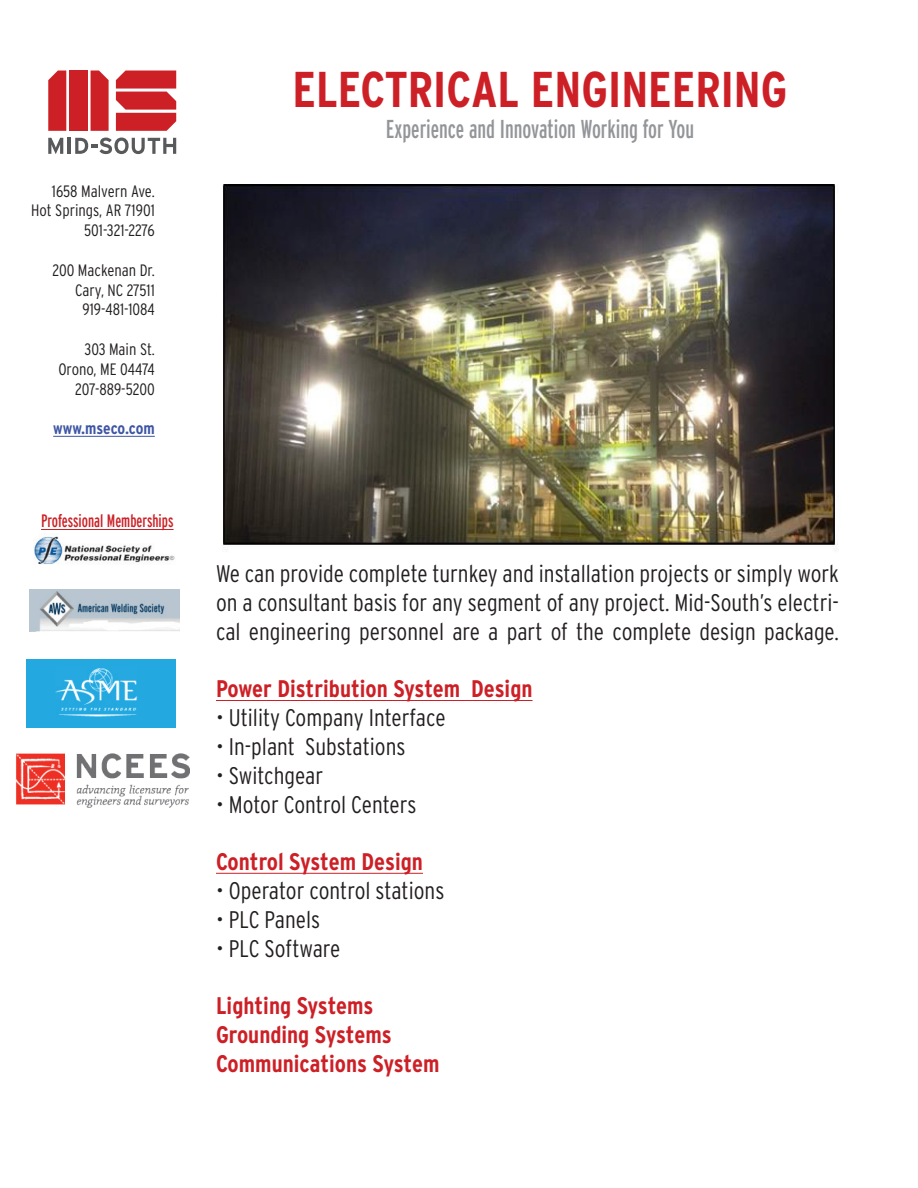
<style>
.page{position:relative;width:918px;height:1188px;background:#fff}
.page>*{position:absolute;margin:0;border:0;box-sizing:border-box;transform-origin:0 0}
.t1{font:700 condensed 50.25px "Interstate";color:#cd2026}
.t2{font:extra-condensed 25.95px "Interstate";color:#939598}
.t3{font:300 condensed 24px/28.8px "Interstate";color:#231f20;text-align:justify}
.t4{font:700 condensed 24px/28.8px "Interstate";color:#cd2026}
.t5{font:extra-condensed 18px "Interstate";color:#cd2026}
.t6{font:300 condensed 16.5px/19.8px "Interstate";color:#231f20;text-align:right}
.t7{font:700 condensed 16.5px "Interstate";color:#3d55a4}
</style>
<div class="page">
<svg style="left:48px;top:71px;width:18px;height:60px"></svg>
<div style="left:69px;top:71px;width:19px;height:60px;background:#cd2026"></div>
<svg style="left:91px;top:71px;width:18px;height:60px"></svg>
<svg style="left:116px;top:71px;width:60px;height:60px;background:#d44247"></svg>
<svg style="left:48px;top:138px;width:15px;height:16px"></svg>
<hr style="left:68px;top:138px;width:3px;height:16px;background:#58595b">
<svg style="left:75px;top:138px;width:101px;height:16px"></svg>
<hr style="left:216px;top:700px;width:317px;height:1px;background:#cd2026">
<hr style="left:216px;top:873px;width:207px;height:1px;background:#cd2026">
<hr style="left:53px;top:436px;width:102px;height:1px;background:#3d55a4">
<hr style="left:41px;top:529px;width:133px;height:1px;background:#cd2026">
<img style="left:27px;top:659px;width:148px;height:69px">
<img style="left:34px;top:536px;width:141px;height:29px">
<img style="left:30px;top:590px;width:150px;height:42px">
<img style="left:222px;top:184px;width:617px;height:367px">
<img style="left:16px;top:754px;width:174px;height:54px">
<p class="t6" style="left:31px;top:181px;width:125px">1658 Malvern Ave.<br>Hot Springs, AR 71901<br>501-321-2276</p>
<p class="t6" style="left:52px;top:260px;width:104px">200 Mackenan Dr.<br>Cary, NC 27511<br>919-481-1084</p>
<p class="t6" style="left:58px;top:339px;width:98px">303 Main St.<br>Orono, ME 04474<br>207-889-5200</p>
<p class="t7" style="left:53px;top:418px;width:103px">www.mseco.com</p>
<p class="t5" style="left:41px;top:510px;width:134px">Professional Memberships</p>
<h1 class="t1" style="left:292px;top:59px;width:497px">ELECTRICAL ENGINEERING</h1>
<p class="t2" style="left:386px;top:113px;width:310px">Experience and Innovation Working for You</p>
<p class="t3" style="left:216px;top:559px;width:625px">We can provide complete turnkey and installation projects or simply work on a consultant basis for any segment of any project. Mid-South’s electri&shy;cal engineering personnel are a part of the complete design package.</p>
<p class="t4" style="left:216px;top:674px;width:318px">Power Distribution System Design</p>
<p class="t3" style="left:216px;top:703px;width:231px">• Utility Company Interface</p>
<p class="t3" style="left:216px;top:732px;width:191px">• In-plant Substations</p>
<p class="t3" style="left:216px;top:761px;width:109px">• Switchgear</p>
<p class="t3" style="left:216px;top:789px;width:202px">• Motor Control Centers</p>
<p class="t4" style="left:216px;top:847px;width:208px">Control System Design</p>
<p class="t3" style="left:216px;top:876px;width:230px">• Operator control stations</p>
<p class="t3" style="left:216px;top:905px;width:106px">• PLC Panels</p>
<p class="t3" style="left:216px;top:933px;width:126px">• PLC Software</p>
<p class="t4" style="left:216px;top:991px;width:225px">Lighting Systems<br>Grounding Systems<br>Communications System</p>
</div>
